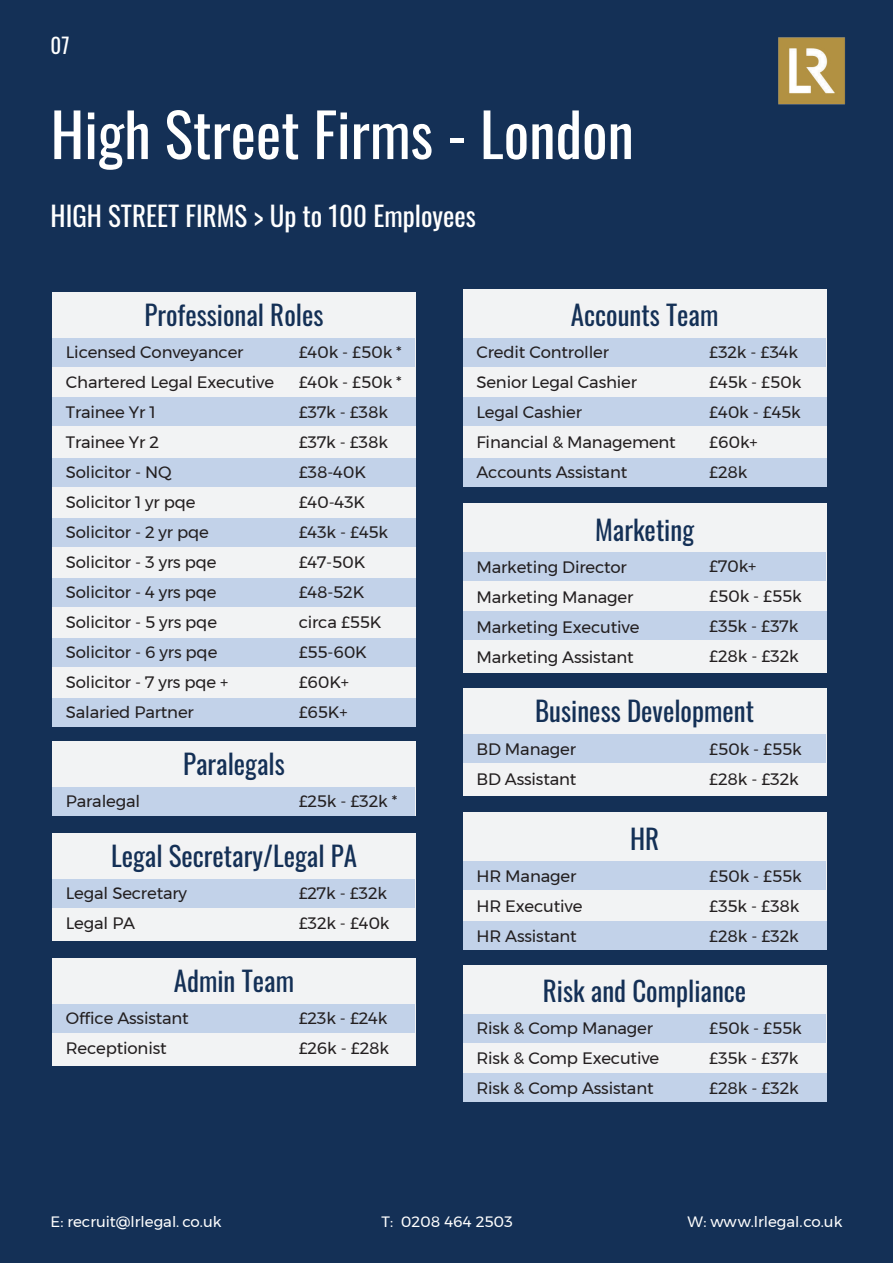
<style>
.page{position:relative;width:893px;height:1263px;background:#143056}
.page>*{position:absolute;margin:0;border:0;box-sizing:border-box;transform-origin:0 0}
.t1{font:60px "Oswald";color:#fff}
.t2{font:27px "Oswald";color:#143056}
.t3{font:27px "Oswald";color:#fff}
.t4{font:21px "Oswald";color:#fff}
.t5{font:16.5px/30px "Montserrat";letter-spacing:-.01em;color:#231f20}
.t6{font:15px "Montserrat";color:#fff}
</style>
<div class="page">
<div style="left:52px;top:292px;width:364px;height:434px;background:#f2f3f4"></div>
<div style="left:52px;top:338px;width:363px;height:29px;background:#c2d2e9"></div>
<div style="left:52px;top:398px;width:364px;height:28px;background:#c2d2e9"></div>
<div style="left:52px;top:458px;width:364px;height:28px;background:#c2d2e9"></div>
<div style="left:52px;top:518px;width:364px;height:28px;background:#c2d2e9"></div>
<div style="left:52px;top:578px;width:364px;height:28px;background:#c2d2e9"></div>
<div style="left:52px;top:639px;width:364px;height:28px;background:#c2d2e9"></div>
<div style="left:52px;top:698px;width:364px;height:28px;background:#c2d2e9"></div>
<img style="left:778px;top:37px;width:67px;height:68px">
<div style="left:463px;top:289px;width:363px;height:195px;background:#f2f3f4"></div>
<div style="left:463px;top:338px;width:362px;height:29px;background:#c2d2e9"></div>
<div style="left:463px;top:398px;width:363px;height:28px;background:#c2d2e9"></div>
<div style="left:463px;top:458px;width:363px;height:28px;background:#c2d2e9"></div>
<div style="left:463px;top:503px;width:363px;height:170px;background:#f2f3f4"></div>
<div style="left:463px;top:552px;width:362px;height:29px;background:#c2d2e9"></div>
<div style="left:463px;top:612px;width:363px;height:28px;background:#c2d2e9"></div>
<div style="left:463px;top:812px;width:363px;height:137px;background:#f2f3f4"></div>
<div style="left:463px;top:862px;width:362px;height:28px;background:#c2d2e9"></div>
<div style="left:463px;top:921px;width:363px;height:28px;background:#c2d2e9"></div>
<div style="left:463px;top:965px;width:363px;height:136px;background:#f2f3f4"></div>
<div style="left:463px;top:1014px;width:362px;height:28px;background:#c2d2e9"></div>
<div style="left:463px;top:1073px;width:363px;height:29px;background:#c2d2e9"></div>
<div style="left:52px;top:741px;width:364px;height:75px;background:#f2f3f4"></div>
<div style="left:52px;top:787px;width:363px;height:28px;background:#c2d2e9"></div>
<div style="left:52px;top:833px;width:364px;height:107px;background:#f2f3f4"></div>
<div style="left:52px;top:879px;width:363px;height:28px;background:#c2d2e9"></div>
<div style="left:463px;top:688px;width:363px;height:108px;background:#f2f3f4"></div>
<div style="left:463px;top:734px;width:362px;height:29px;background:#c2d2e9"></div>
<div style="left:52px;top:958px;width:364px;height:108px;background:#f2f3f4"></div>
<div style="left:52px;top:1004px;width:363px;height:29px;background:#c2d2e9"></div>
<p class="t4" style="left:51px;top:27px;width:20px">07</p>
<h1 class="t1" style="left:51px;top:81px;width:585px">High Street Firms - London</h1>
<h2 class="t3" style="left:51px;top:192px;width:427px">HIGH STREET FIRMS &gt; Up to 100 Employees</h2>
<h2 class="t2" style="left:145px;top:291px;width:180px">Professional Roles</h2>
<p class="t5" style="left:66px;top:337px;width:210px">Licensed Conveyancer<br>Chartered Legal Executive<br>Trainee Yr 1<br>Trainee Yr 2<br>Solicitor - NQ<br>Solicitor 1 yr pqe<br>Solicitor - 2 yr pqe<br>Solicitor - 3 yrs pqe<br>Solicitor - 4 yrs pqe<br>Solicitor - 5 yrs pqe<br>Solicitor - 6 yrs pqe<br>Solicitor - 7 yrs pqe +<br>Salaried Partner</p>
<p class="t5" style="left:299px;top:337px;width:105px">£40k - £50k * £40k - £50k * £37k - £38k £37k - £38k £38-40K £40-43K £43k - £45k £47-50K £48-52K circa £55K £55-60K £60K+ £65K+</p>
<h2 class="t2" style="left:183px;top:740px;width:103px">Paralegals</h2>
<p class="t5" style="left:66px;top:786px;width:76px">Paralegal</p>
<p class="t5" style="left:299px;top:786px;width:100px">£25k - £32k *</p>
<h2 class="t2" style="left:111px;top:832px;width:247px">Legal Secretary/Legal PA</h2>
<p class="t5" style="left:66px;top:878px;width:123px">Legal Secretary<br>Legal PA</p>
<p class="t5" style="left:299px;top:878px;width:92px">£27k - £32k £32k - £40k</p>
<h2 class="t2" style="left:174px;top:957px;width:122px">Admin Team</h2>
<p class="t5" style="left:66px;top:1003px;width:125px">Office Assistant<br>Receptionist</p>
<p class="t5" style="left:299px;top:1003px;width:92px">£23k - £24k £26k - £28k</p>
<h2 class="t2" style="left:571px;top:291px;width:149px">Accounts Team</h2>
<p class="t5" style="left:476px;top:337px;width:201px">Credit Controller<br>Senior Legal Cashier<br>Legal Cashier<br>Financial &amp; Management<br>Accounts Assistant</p>
<p class="t5" style="left:709px;top:337px;width:93px">£32k - £34k £45k - £50k £40k - £45k £60k+<br>£28k</p>
<h2 class="t2" style="left:595px;top:505px;width:101px">Marketing</h2>
<p class="t5" style="left:476px;top:551px;width:165px">Marketing Director<br>Marketing Manager<br>Marketing Executive<br>Marketing Assistant</p>
<p class="t5" style="left:709px;top:551px;width:94px">£70k+<br>£50k - £55k £35k - £37k £28k - £32k</p>
<h2 class="t2" style="left:535px;top:687px;width:220px">Business Development</h2>
<p class="t5" style="left:476px;top:734px;width:102px">BD Manager<br>BD Assistant</p>
<p class="t5" style="left:709px;top:734px;width:94px">£50k - £55k £28k - £32k</p>
<h2 class="t2" style="left:630px;top:815px;width:31px">HR</h2>
<p class="t5" style="left:476px;top:860px;width:108px">HR Manager<br>HR Executive<br>HR Assistant</p>
<p class="t5" style="left:709px;top:860px;width:94px">£50k - £55k £35k - £38k £28k - £32k</p>
<h2 class="t2" style="left:543px;top:967px;width:205px">Risk and Compliance</h2>
<p class="t5" style="left:476px;top:1013px;width:184px">Risk &amp; Comp Manager<br>Risk &amp; Comp Executive<br>Risk &amp; Comp Assistant</p>
<p class="t5" style="left:709px;top:1013px;width:94px">£50k - £55k £35k - £37k £28k - £32k</p>
<p class="t6" style="left:51px;top:1210px;width:172px">E: recruit@lrlegal. co.uk</p>
<p class="t6" style="left:381px;top:1210px;width:133px">T: 0208 464 2503</p>
<p class="t6" style="left:688px;top:1210px;width:156px">W: www.lrlegal.co.uk</p>
</div>
